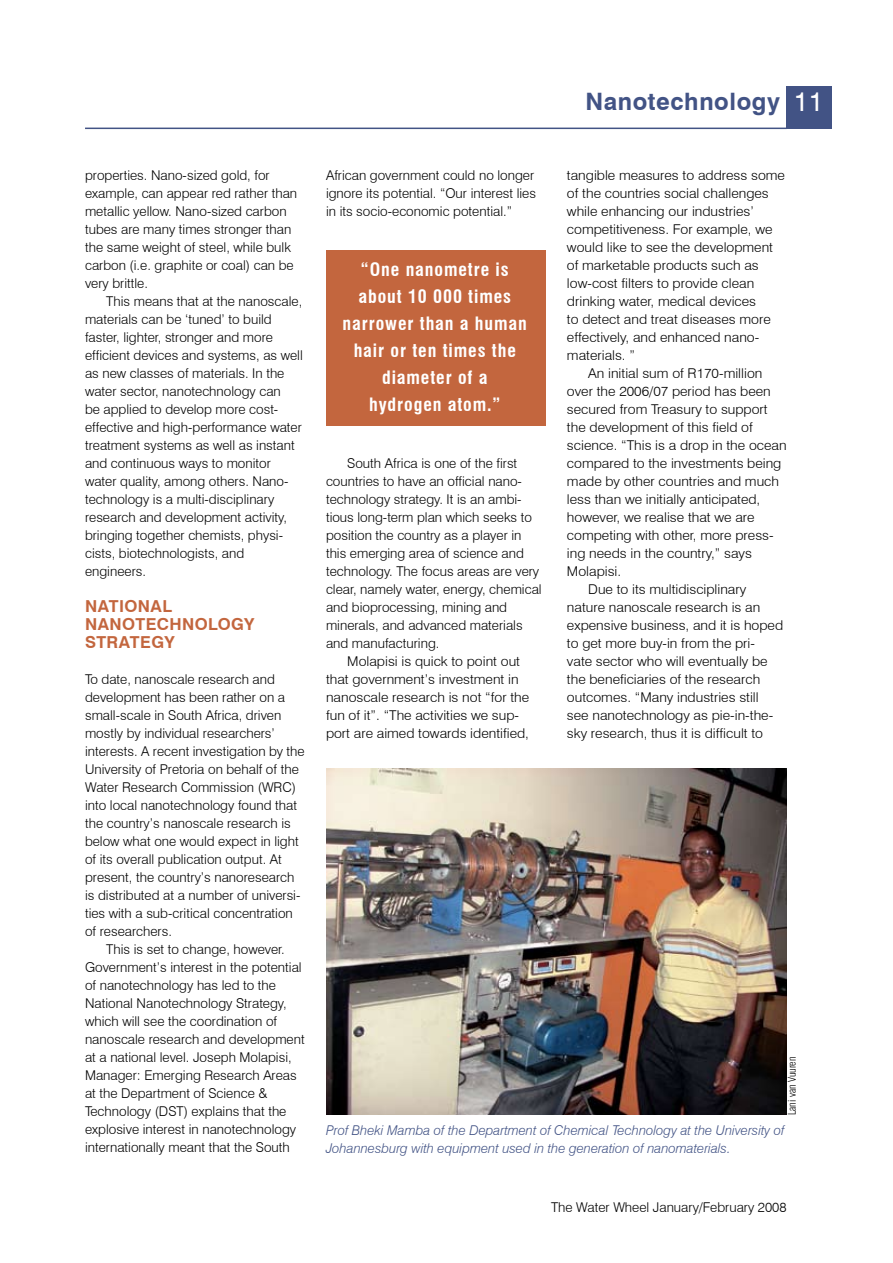
<style>
.page{position:relative;width:893px;height:1263px;background:#fff}
.page>*{position:absolute;margin:0;border:0;box-sizing:border-box;transform-origin:0 0}
.t1{font:700 24px "Swiss 721 BT";color:#425385}
.t2{font:700 condensed 18px/27px "Swiss 721 BT";letter-spacing:.05em;color:#fff;text-align:center}
.t3{font:700 16.5px/18px "Swiss 721 BT";letter-spacing:.025em;color:#c3663e}
.t4{font:300 13.5px/18px "Swiss 721 BT";color:#000}
.t5{font:300 13.5px "Swiss 721 BT";color:#000;scale:1.04 1}
.t6{font:italic 300 13.5px/18px "Swiss 721 BT";color:#425385}
.t7{font:300 condensed 10.5px "Swiss 721 BT";color:#000}
.s1{font-weight:400;font-size:27px;color:#fff}
</style>
<div class="page">
<hr style="left:85px;top:128px;width:702px;height:1px;background:#425385">
<div style="left:787px;top:86px;width:45px;height:43px;background:#425385"></div>
<img style="left:326px;top:768px;width:461px;height:347px">
<div style="left:326px;top:250px;width:220px;height:176px;background:#c3663e"></div>
<h1 class="t1" style="left:585px;top:87px;width:240px">NANOTECHNOLOGY <span class="s1">11</span></h1>
<p class="t4" style="left:85px;top:166px;width:214px">properties. Nano-sized gold, for example, can appear red rather than metallic yellow. Nano-sized carbon tubes are many times stronger than the same weight of steel, while bulk carbon (i.e. graphite or coal) can be very brittle.</p>
<p class="t4" style="left:85px;top:292px;width:219px;text-indent:21px">This means that at the nanoscale, materials can be ‘tuned’ to build faster, lighter, stronger and more efficient devices and systems, as well as new classes of materials. In the water sector, nanotechnology can<br>be applied to develop more cost&shy;effective and high-performance water treatment systems as well as instant and continuous ways to monitor water quality, among others. Nano&shy;technology is a multi-disciplinary research and development activity, bringing together chemists, physi&shy;cists, biotechnologists, and engineers.</p>
<p class="t3" style="left:85px;top:597px;width:171px">NATIONAL<br>NANOTECHNOLOGY<br>STRATEGY</p>
<p class="t4" style="left:85px;top:670px;width:221px">To date, nanoscale research and development has been rather on a small-scale in South Africa, driven mostly by individual researchers’ interests. A recent investigation by the University of Pretoria on behalf of the Water Research Commission (WRC) into local nanotechnology found that the country’s nanoscale research is below what one would expect in light of its overall publication output. At present, the country’s nanoresearch is distributed at a number of universi&shy;ties with a sub-critical concentration of researchers.</p>
<p class="t4" style="left:85px;top:940px;width:221px;text-indent:21px">This is set to change, however.<br>Government’s interest in the potential of nanotechnology has led to the National Nanotechnology Strategy, which will see the coordination of nanoscale research and development at a national level. Joseph Molapisi, Manager: Emerging Research Areas at the Department of Science &amp; Technology (DST) explains that the explosive interest in nanotechnology internationally meant that the South</p>
<p class="t4" style="left:326px;top:166px;width:212px">African government could no longer ignore its potential. “Our interest lies in its socio-economic potential.”</p>
<p class="t5" style="left:567px;top:167px;width:211px">tangible measures to address some</p>
<p class="t5" style="left:567px;top:185px;width:196px">of the countries social challenges</p>
<p class="t5" style="left:567px;top:203px;width:181px">while enhancing our industries’</p>
<p class="t5" style="left:567px;top:221px;width:199px">competitiveness. For example, we</p>
<p class="t5" style="left:567px;top:239px;width:200px">would like to see the development</p>
<p class="t5" style="left:567px;top:257px;width:186px">of marketable products such as</p>
<p class="t5" style="left:567px;top:275px;width:182px">low-cost filters to provide clean</p>
<p class="t5" style="left:567px;top:293px;width:183px">drinking water, medical devices</p>
<p class="t5" style="left:567px;top:311px;width:197px">to detect and treat diseases more</p>
<p class="t5" style="left:567px;top:329px;width:185px">effectively, and enhanced nano-</p>
<p class="t5" style="left:567px;top:347px;width:67px">materials. ”</p>
<p class="t5" style="left:588px;top:365px;width:169px">An initial sum of R170-million</p>
<p class="t5" style="left:567px;top:383px;width:198px">over the 2006/07 period has been</p>
<p class="t5" style="left:567px;top:401px;width:195px">secured from Treasury to support</p>
<p class="t5" style="left:567px;top:419px;width:180px">the development of this field of</p>
<p class="t5" style="left:567px;top:437px;width:213px">science. “This is a drop in the ocean</p>
<p class="t5" style="left:567px;top:455px;width:208px">compared to the investments being</p>
<p class="t5" style="left:567px;top:473px;width:205px">made by other countries and much</p>
<p class="t5" style="left:567px;top:491px;width:187px">less than we initially anticipated,</p>
<p class="t5" style="left:567px;top:509px;width:182px">however, we realise that we are</p>
<p class="t5" style="left:567px;top:527px;width:200px">competing with other, more press-</p>
<p class="t5" style="left:567px;top:545px;width:179px">ing needs in the country,” says</p>
<p class="t5" style="left:567px;top:563px;width:54px">Molapisi.</p>
<p class="t5" style="left:588px;top:581px;width:154px">Due to its multidisciplinary</p>
<p class="t5" style="left:567px;top:599px;width:187px">nature nanoscale research is an</p>
<p class="t5" style="left:567px;top:617px;width:209px">expensive business, and it is hoped</p>
<p class="t5" style="left:567px;top:635px;width:182px">to get more buy-in from the pri-</p>
<p class="t5" style="left:567px;top:653px;width:195px">vate sector who will eventually be</p>
<p class="t5" style="left:567px;top:671px;width:187px">the beneficiaries of the research</p>
<p class="t5" style="left:567px;top:689px;width:186px">outcomes. “Many industries still</p>
<p class="t5" style="left:567px;top:707px;width:200px">see nanotechnology as pie-in-the-</p>
<p class="t5" style="left:567px;top:725px;width:190px">sky research, thus it is difficult to</p>
<h2 class="t2" style="left:343px;top:256px;width:186px">“One nanometre is about 10 000 times narrower than a human hair or ten times the diameter of a<br>hydrogen atom.”</h2>
<p class="t4" style="left:347px;top:454px;width:171px">South Africa is one of the first</p>
<p class="t4" style="left:326px;top:472px;width:196px">countries to have an official nano-</p>
<p class="t4" style="left:326px;top:490px;width:197px">technology strategy. It is an ambi-</p>
<p class="t4" style="left:326px;top:508px;width:208px">tious long-term plan which seeks to</p>
<p class="t4" style="left:326px;top:526px;width:197px">position the country as a player in</p>
<p class="t4" style="left:326px;top:544px;width:199px">this emerging area of science and</p>
<p class="t4" style="left:326px;top:562px;width:215px">technology. The focus areas are very</p>
<p class="t4" style="left:326px;top:580px;width:217px">clear, namely water, energy, chemical</p>
<p class="t4" style="left:326px;top:598px;width:183px">and bioprocessing, mining and</p>
<p class="t4" style="left:326px;top:616px;width:198px">minerals, and advanced materials</p>
<p class="t4" style="left:326px;top:634px;width:115px">and manufacturing.</p>
<p class="t5" style="left:347px;top:653px;width:168px">Molapisi is quick to point out</p>
<p class="t5" style="left:326px;top:671px;width:187px">that government’s investment in</p>
<p class="t5" style="left:326px;top:689px;width:197px">nanoscale research is not “for the</p>
<p class="t5" style="left:326px;top:707px;width:187px">fun of it”. “The activities we sup-</p>
<p class="t5" style="left:326px;top:725px;width:197px">port are aimed towards identified,</p>
<p class="t7" style="left:786px;top:1115px;width:60px;rotate:-90deg">Lani van Vuuren</p>
<p class="t6" style="left:326px;top:1121px;width:460px">Prof Bheki Mamba of the Department of Chemical Technology at the University of<br>Johannesburg with equipment used in the generation of nanomaterials.</p>
<p class="t4" style="left:551px;top:1198px;width:237px">The Water Wheel January/February 2008</p>
</div>
